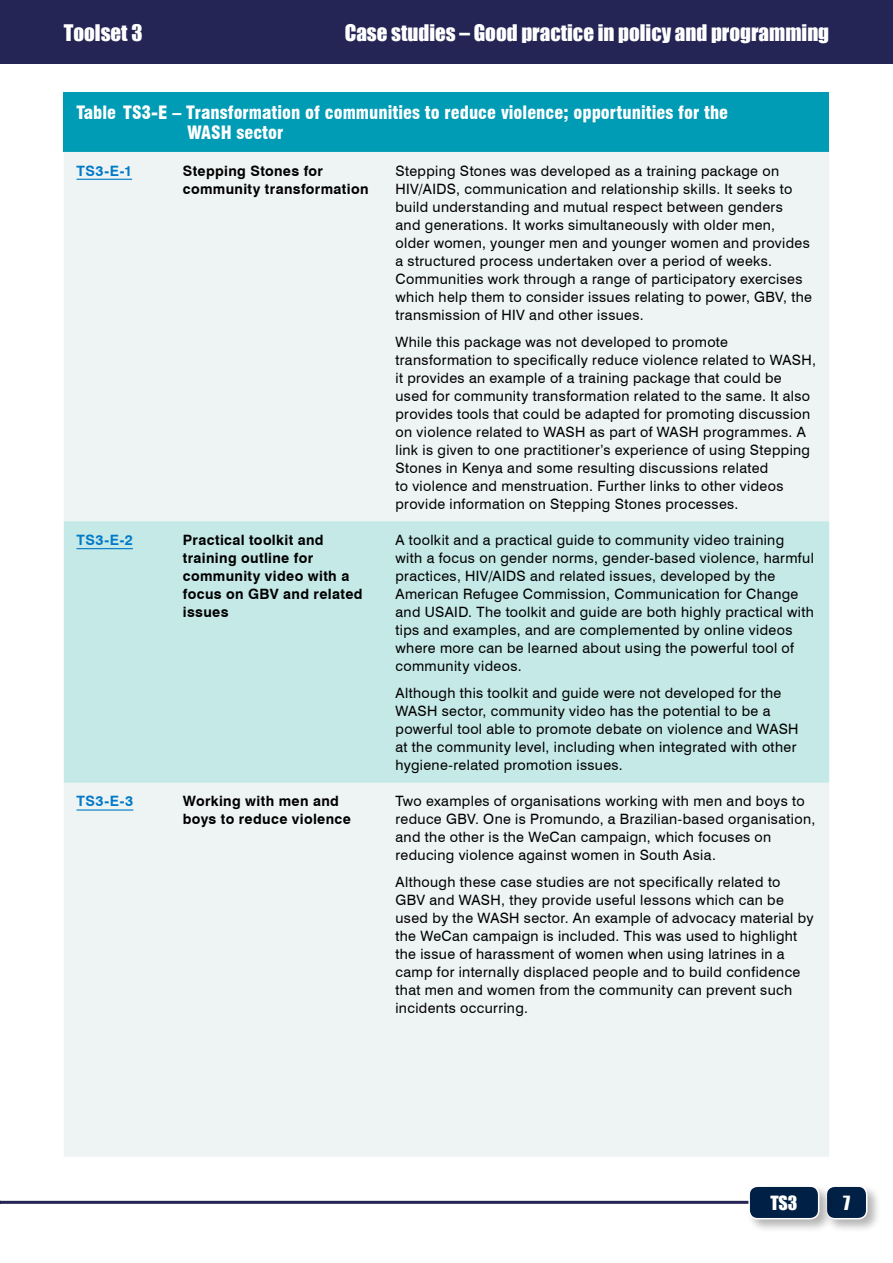
<style>
.page{position:relative;width:893px;height:1263px;background:#fff}
.page>*{position:absolute;margin:0;border:0;box-sizing:border-box;transform-origin:0 0}
.t1{font:21px "Impact";color:#fff}
.t2{font:900 condensed 18px/20.2px "Swiss 721 BT";color:#fff}
.t3{font:18px "Impact";color:#fff}
.t4{font:14.25px/18px "Swiss 721 BT";letter-spacing:.025em;color:#000}
.t5{font:700 14.25px/18px "Swiss 721 BT";letter-spacing:.025em;color:#000}
.t6{font:700 14.25px "Swiss 721 BT";letter-spacing:.035em;color:#0079c7}
</style>
<div class="page">
<div style="left:0;top:0;width:893px;height:64px;background:#242555"></div>
<hr style="left:0;top:1201px;width:756px;height:3px;background:#242555">
<div style="left:823px;top:1183px;width:58px;height:51px;background:#000;opacity:.3"></div>
<div style="left:826px;top:1186px;width:41px;height:33px;background:#002045;border-radius:9px"></div>
<div style="left:826px;top:1185px;width:41px;height:34px;border:2px solid #fff;border-radius:9px"></div>
<div style="left:746px;top:1183px;width:87px;height:51px;background:#000;opacity:.3"></div>
<div style="left:749px;top:1186px;width:70px;height:33px;background:#002045;border-radius:9px"></div>
<div style="left:748px;top:1185px;width:71px;height:34px;border:2px solid #fff;border-radius:9px"></div>
<div style="left:64px;top:92px;width:765px;height:60px;background:#009bb4"></div>
<div style="left:64px;top:152px;width:765px;height:1005px;background:#eef3f3"></div>
<div style="left:64px;top:521px;width:765px;height:262px;background:#c5e9e7"></div>
<hr style="left:77px;top:179px;width:55px;height:1px;background:#0079c7">
<hr style="left:77px;top:548px;width:56px;height:1px;background:#0079c7">
<hr style="left:77px;top:809px;width:56px;height:1px;background:#0079c7">
<h1 class="t1" style="left:64px;top:17px;width:80px">Toolset 3</h1>
<h1 class="t1" style="left:345px;top:17px;width:486px">Case studies – Good practice in policy and programming</h1>
<p class="t2" style="left:187px;top:102px;width:542px;text-indent:-111px">Table TS3-E – Transformation of communities to reduce violence; opportunities for the<br>WASH sector</p>
<p class="t6" style="left:77px;top:162px;width:57px">TS3-E-1</p>
<p class="t5" style="left:183px;top:161px;width:187px">Stepping Stones for community transformation</p>
<p class="t4" style="left:395px;top:161px;width:418px">Stepping Stones was developed as a training package on HIV/AIDS, communication and relationship skills. It seeks to build understanding and mutual respect between genders<br>and generations. It works simultaneously with older men, older women, younger men and younger women and provides a structured process undertaken over a period of weeks.<br>Communities work through a range of participatory exercises which help them to consider issues relating to power, GBV, the transmission of HIV and other issues.</p>
<p class="t4" style="left:395px;top:332px;width:422px">While this package was not developed to promote transformation to specifically reduce violence related to WASH, it provides an example of a training package that could be used for community transformation related to the same. It also provides tools that could be adapted for promoting discussion on violence related to WASH as part of WASH programmes. A link is given to one practitioner’s experience of using Stepping Stones in Kenya and some resulting discussions related<br>to violence and menstruation. Further links to other videos provide information on Stepping Stones processes.</p>
<p class="t6" style="left:77px;top:531px;width:58px">TS3-E-2</p>
<p class="t5" style="left:183px;top:531px;width:181px">Practical toolkit and training outline for community video with a focus on GBV and related issues</p>
<p class="t4" style="left:395px;top:531px;width:420px">A toolkit and a practical guide to community video training with a focus on gender norms, gender-based violence, harmful practices, HIV/AIDS and related issues, developed by the American Refugee Commission, Communication for Change and USAID. The toolkit and guide are both highly practical with tips and examples, and are complemented by online videos where more can be learned about using the powerful tool of community videos.</p>
<p class="t4" style="left:395px;top:684px;width:405px">Although this toolkit and guide were not developed for the WASH sector, community video has the potential to be a powerful tool able to promote debate on violence and WASH at the community level, including when integrated with other hygiene-related promotion issues.</p>
<p class="t6" style="left:77px;top:792px;width:58px">TS3-E-3</p>
<p class="t5" style="left:183px;top:792px;width:170px">Working with men and boys to reduce violence</p>
<p class="t4" style="left:395px;top:792px;width:421px">Two examples of organisations working with men and boys to reduce GBV. One is Promundo, a Brazilian-based organisation, and the other is the WeCan campaign, which focuses on reducing violence against women in South Asia.</p>
<p class="t4" style="left:395px;top:873px;width:420px">Although these case studies are not specifically related to GBV and WASH, they provide useful lessons which can be used by the WASH sector. An example of advocacy material by the WeCan campaign is included. This was used to highlight the issue of harassment of women when using latrines in a camp for internally displaced people and to build confidence that men and women from the community can prevent such incidents occurring.</p>
<p class="t3" style="left:770px;top:1188px;width:29px">TS3</p>
<p class="t3" style="left:843px;top:1188px;width:9px">7</p>
</div>
